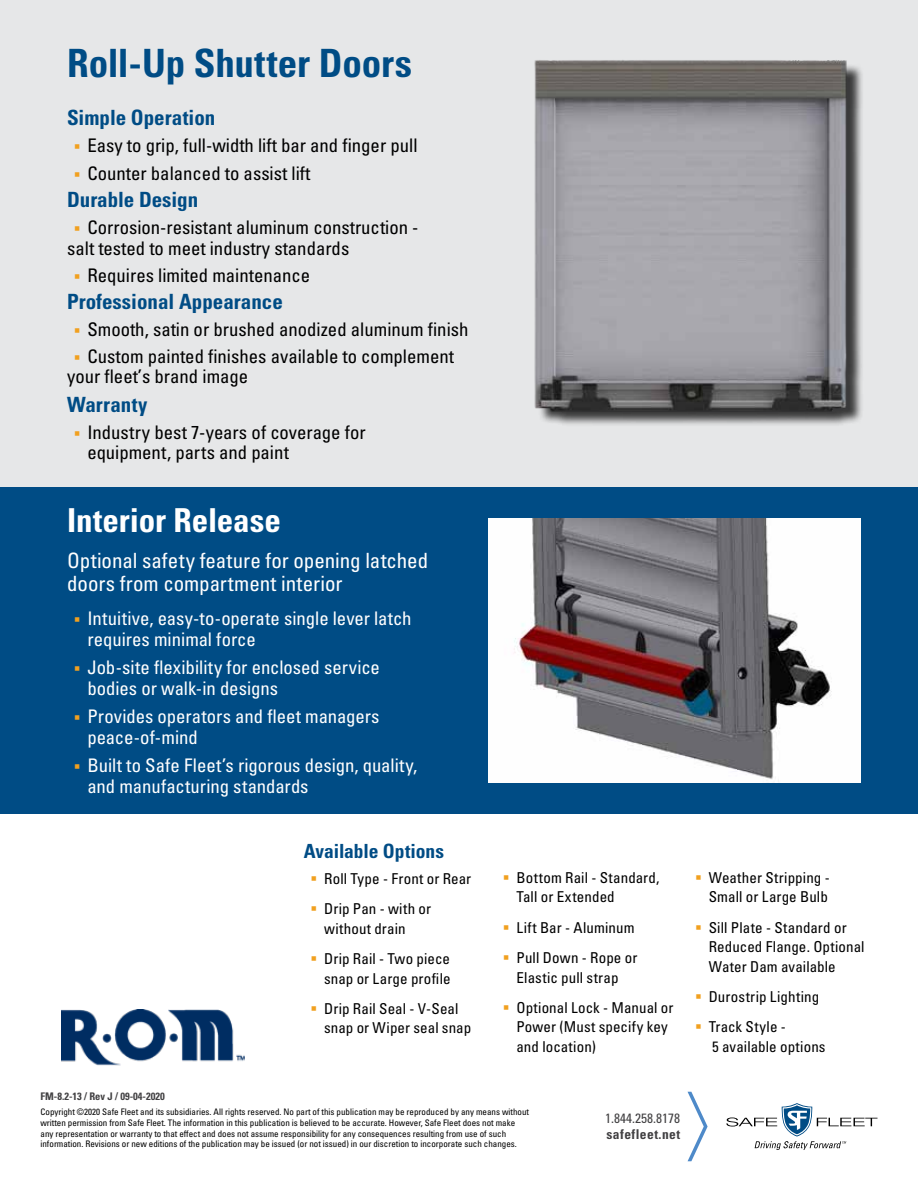
<style>
.page{position:relative;width:918px;height:1188px;background:#fff}
.page>*{position:absolute;margin:0;border:0;box-sizing:border-box;transform-origin:0 0}
.t1{font:700 condensed 39px "Univers LT Pro";letter-spacing:-.005em;color:#004c85}
.t2{font:700 condensed 33px "Univers LT Pro";letter-spacing:-.005em;color:#fff}
.t3{font:condensed 21px/22.5px "Univers LT Pro";color:#fff}
.t4{font:700 condensed 21px "Univers LT Pro";color:#004c85}
.t5{font:700 condensed 19.5px "Univers LT Pro";letter-spacing:-.005em;color:#004c85}
.t6{font:condensed 18.75px/20.2px "Univers LT Pro";color:#000}
.t7{font:condensed 18.75px/21px "Univers LT Pro";color:#fff}
.t8{font:condensed 15px/19.5px "Univers LT Pro";letter-spacing:.005em;color:#000}
.t9{font:condensed 13.5px "Univers LT Pro";color:#414042}
.t10{font:700 condensed 13.5px "Univers LT Pro";letter-spacing:.035em;color:#414042}
.t11{font:700 condensed 10.5px "Univers LT Pro";color:#414042}
.t12{font:condensed 9px/10.8px "Univers LT Pro";color:#000}
.s1{color:#f1a01f}
</style>
<div class="page">
<svg style="left:726px;top:1103px;width:152px;height:47px"></svg>
<svg style="left:688px;top:1092px;width:20px;height:69px"></svg>
<div style="left:0;top:0;width:918px;height:487px;background:#e6e7e8"></div>
<img style="left:61px;top:1009px;width:183px;height:57px">
<div style="left:0;top:487px;width:918px;height:327px;background:#004c85"></div>
<img style="left:489px;top:519px;width:371px;height:263px">
<div style="left:538px;top:63px;width:326px;height:364px;background:#000;opacity:.75"></div>
<img style="left:534px;top:60px;width:317px;height:358px">
<h1 class="t1" style="left:67px;top:39px;width:346px">Roll-Up Shutter Doors</h1>
<h3 class="t4" style="left:67px;top:104px;width:150px">Simple Operation</h3>
<h3 class="t6" style="left:74px;top:135px;width:345px"><span class="s1">▪</span> Easy to grip, full-width lift bar and finger pull</h3>
<h3 class="t6" style="left:74px;top:162px;width:238px"><span class="s1">▪</span> Counter balanced to assist lift</h3>
<h3 class="t4" style="left:67px;top:187px;width:133px">Durable Design</h3>
<h3 class="t6" style="left:67px;top:217px;width:353px;text-indent:7px"><span class="s1">▪</span> Corrosion-resistant aluminum construction - salt tested to meet industry standards</h3>
<h3 class="t6" style="left:74px;top:264px;width:238px"><span class="s1">▪</span> Requires limited maintenance</h3>
<h3 class="t4" style="left:67px;top:289px;width:217px">Professional Appearance</h3>
<h3 class="t6" style="left:74px;top:319px;width:396px"><span class="s1">▪</span> Smooth, satin or brushed anodized aluminum finish</h3>
<h3 class="t6" style="left:67px;top:346px;width:388px;line-height:19.4px;text-indent:7px"><span class="s1">▪</span> Custom painted finishes available to complement your fleet’s brand image</h3>
<h3 class="t4" style="left:67px;top:392px;width:82px">Warranty</h3>
<h3 class="t6" style="left:87px;top:422px;width:280px;text-indent:-14px"><span class="s1">▪</span> Industry best 7-years of coverage for equipment, parts and paint</h3>
<h2 class="t2" style="left:67px;top:500px;width:215px">Interior Release</h2>
<h3 class="t3" style="left:67px;top:549px;width:363px">Optional safety feature for opening latched doors from compartment interior</h3>
<h3 class="t7" style="left:87px;top:608px;width:326px;text-indent:-14px"><span class="s1">▪</span> Intuitive, easy-to-operate single lever latch requires minimal force</h3>
<h3 class="t7" style="left:87px;top:656px;width:294px;text-indent:-14px"><span class="s1">▪</span> Job-site flexibility for enclosed service bodies or walk-in designs</h3>
<h3 class="t7" style="left:87px;top:705px;width:294px;text-indent:-14px"><span class="s1">▪</span> Provides operators and fleet managers peace-of-mind</h3>
<h3 class="t7" style="left:87px;top:754px;width:331px;text-indent:-14px"><span class="s1">▪</span> Built to Safe Fleet’s rigorous design, quality, and manufacturing standards</h3>
<h3 class="t5" style="left:304px;top:839px;width:142px">Available Options</h3>
<h3 class="t8" style="left:311px;top:868px;width:162px"><span class="s1">▪</span> Roll Type - Front or Rear</h3>
<h3 class="t8" style="left:324px;top:899px;width:108px;text-indent:-14px"><span class="s1">▪</span> Drip Pan - with or without drain</h3>
<h3 class="t8" style="left:311px;top:949px;width:141px;text-align:right"><span class="s1">▪</span> Drip Rail - Two piece snap or Large profile</h3>
<h3 class="t8" style="left:324px;top:998px;width:149px;text-indent:-14px"><span class="s1">▪</span> Drip Rail Seal - V-Seal snap or Wiper seal snap</h3>
<h3 class="t8" style="left:516px;top:867px;width:145px;text-indent:-14px"><span class="s1">▪</span> Bottom Rail - Standard,<br>Tall or Extended</h3>
<h3 class="t8" style="left:503px;top:917px;width:133px"><span class="s1">▪</span> Lift Bar - Aluminum</h3>
<h3 class="t8" style="left:503px;top:948px;width:136px;text-align:center"><span class="s1">▪</span> Pull Down - Rope or<br>Elastic pull strap</h3>
<h3 class="t8" style="left:516px;top:997px;width:158px;text-indent:-14px"><span class="s1">▪</span> Optional Lock - Manual or<br>Power (Must specify key and location)</h3>
<p class="t11" style="left:40px;top:1090px;width:126px">FM-8.2-13 / Rev J / 09-04-2020</p>
<p class="t12" style="left:40px;top:1106px;width:490px">Copyright ©2020 Safe Fleet and its subsidiaries. All rights reserved. No part of this publication may be reproduced by any means without written permission from Safe Fleet. The information in this publication is believed to be accurate. However, Safe Fleet does not make any representation or warranty to that effect and does not assume responsibility for any consequences resulting from use of such information. Revisions or new editions of the publication may be issued (or not issued) in our discretion to incorporate such changes.</p>
<h3 class="t9" style="left:605px;top:1110px;width:76px">1.844.258.8178</h3>
<h3 class="t10" style="left:606px;top:1126px;width:75px">safefleet.net</h3>
<h3 class="t8" style="left:695px;top:867px;width:136px;text-align:right"><span class="s1">▪</span> Weather Stripping -<br>Small or Large Bulb</h3>
<h3 class="t8" style="left:709px;top:917px;width:157px;text-indent:-14px"><span class="s1">▪</span> Sill Plate - Standard or<br>Reduced Flange. Optional<br>Water Dam available</h3>
<h3 class="t8" style="left:695px;top:987px;width:126px"><span class="s1">▪</span> Durostrip Lighting</h3>
<h3 class="t8" style="left:712px;top:1017px;width:115px;text-indent:-17px"><span class="s1">▪</span> Track Style -<br>5 available options</h3>
</div>
